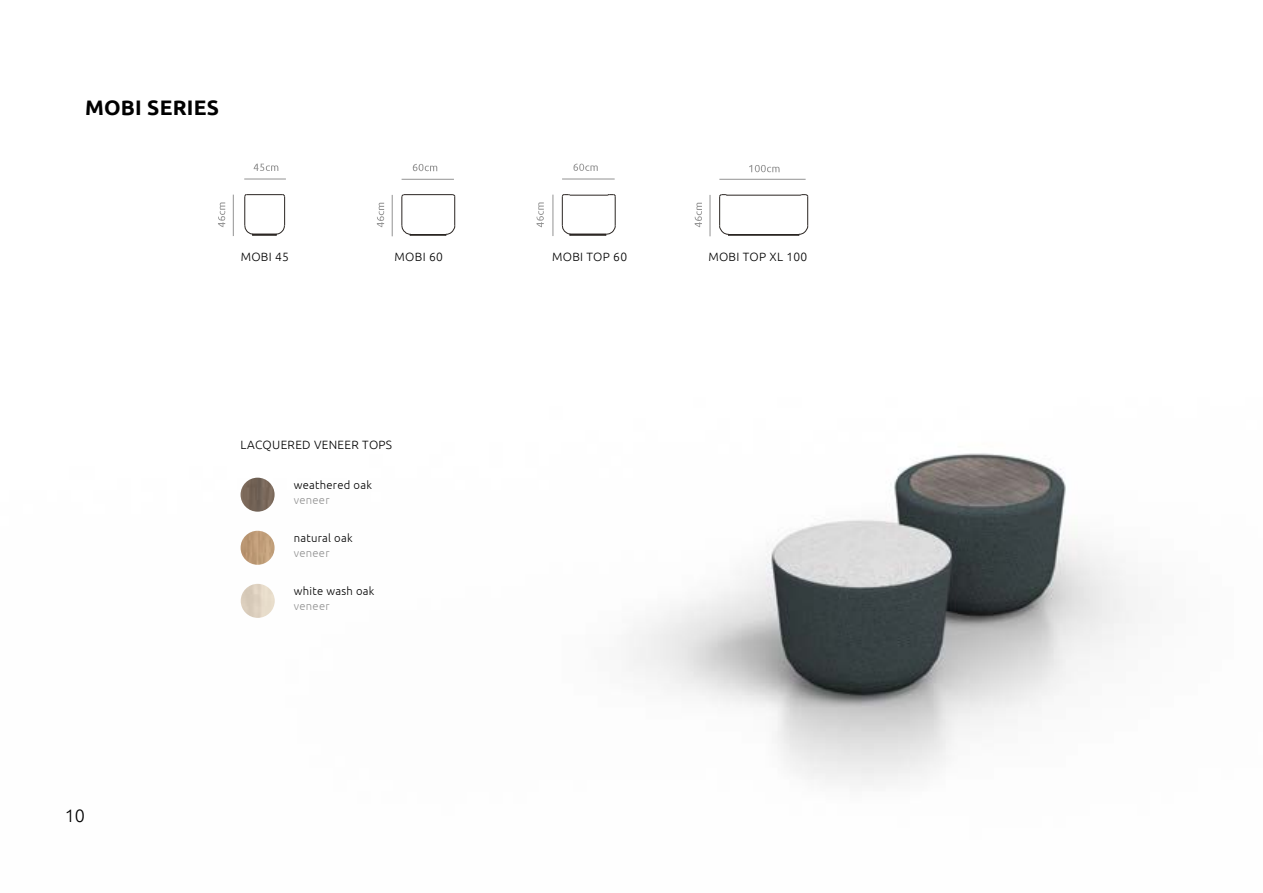
<style>
.page{position:relative;width:1263px;height:893px;background:#fff}
.page>*{position:absolute;margin:0;border:0;box-sizing:border-box;transform-origin:0 0}
.t1{font:700 21px "Ubuntu";letter-spacing:.01em;color:#000}
.t2{font:300 18px "Ubuntu";color:#000}
.t3{font:300 12px "Ubuntu";letter-spacing:.025em;color:#000}
.t4{font:300 11.25px "Ubuntu";letter-spacing:.025em;color:#000}
.t5{font:300 11.25px "Ubuntu";letter-spacing:.025em;color:#929292}
</style>
<div class="page">
<img style="left:240px;top:453px;width:898px;height:333px">
<img style="left:241px;top:478px;width:34px;height:34px;border-radius:17px">
<img style="left:241px;top:531px;width:34px;height:34px;border-radius:17px">
<img style="left:241px;top:584px;width:34px;height:34px;border-radius:17px">
<svg style="left:244px;top:194px;width:41px;height:41px"></svg>
<div style="left:252px;top:234px;width:25px;height:2px;border:1px solid #2a2522"></div>
<hr style="left:233px;top:195px;width:1px;height:41px;background:#929292">
<svg style="left:218px;top:202px;width:7px;height:25px"></svg>
<hr style="left:244px;top:179px;width:42px;height:1px;background:#929292">
<svg style="left:254px;top:164px;width:24px;height:7px"></svg>
<hr style="left:454px;top:196px;width:1px;height:30px;background:#2a2522">
<svg style="left:401px;top:225px;width:10px;height:10px"></svg>
<svg style="left:446px;top:225px;width:9px;height:10px"></svg>
<hr style="left:401px;top:196px;width:1px;height:30px;background:#2a2522">
<hr style="left:404px;top:194px;width:49px;height:1px;background:#2a2522">
<div style="left:410px;top:234px;width:36px;height:2px;border:1px solid #2a2522"></div>
<hr style="left:392px;top:195px;width:1px;height:41px;background:#929292">
<svg style="left:377px;top:203px;width:7px;height:24px"></svg>
<hr style="left:402px;top:179px;width:52px;height:1px;background:#929292">
<svg style="left:413px;top:164px;width:24px;height:7px"></svg>
<hr style="left:570px;top:195px;width:38px;height:1px;background:#2a2522">
<svg style="left:605px;top:194px;width:11px;height:41px"></svg>
<svg style="left:561px;top:194px;width:11px;height:41px"></svg>
<div style="left:569px;top:234px;width:37px;height:2px;border:1px solid #2a2522"></div>
<hr style="left:552px;top:195px;width:1px;height:41px;background:#929292">
<svg style="left:536px;top:202px;width:8px;height:25px"></svg>
<hr style="left:562px;top:179px;width:53px;height:1px;background:#929292">
<svg style="left:573px;top:164px;width:25px;height:7px"></svg>
<hr style="left:727px;top:195px;width:73px;height:1px;background:#2a2522">
<svg style="left:719px;top:225px;width:10px;height:10px"></svg>
<svg style="left:799px;top:226px;width:9px;height:9px"></svg>
<svg style="left:799px;top:194px;width:9px;height:2px"></svg>
<hr style="left:719px;top:196px;width:1px;height:30px;background:#2a2522">
<svg style="left:719px;top:194px;width:9px;height:3px"></svg>
<hr style="left:807px;top:196px;width:1px;height:30px;background:#2a2522">
<div style="left:728px;top:234px;width:71px;height:2px;border:1px solid #2a2522"></div>
<hr style="left:710px;top:195px;width:1px;height:41px;background:#929292">
<svg style="left:695px;top:203px;width:7px;height:24px"></svg>
<hr style="left:719px;top:179px;width:87px;height:1px;background:#929292">
<svg style="left:749px;top:165px;width:30px;height:7px"></svg>
<h1 class="t1" style="left:85px;top:94px;width:135px">MOBI SERIES</h1>
<p class="t3" style="left:241px;top:250px;width:50px">MOBI 45</p>
<p class="t3" style="left:395px;top:250px;width:50px">MOBI 60</p>
<p class="t3" style="left:552px;top:250px;width:76px">MOBI TOP 60</p>
<p class="t3" style="left:708px;top:250px;width:101px">MOBI TOP XL 100</p>
<p class="t3" style="left:241px;top:437px;width:153px">LACQUERED VENEER TOPS</p>
<p class="t4" style="left:294px;top:478px;width:80px">weathered oak</p>
<p class="t5" style="left:294px;top:493px;width:37px">veneer</p>
<p class="t4" style="left:294px;top:531px;width:60px">natural oak</p>
<p class="t5" style="left:294px;top:546px;width:37px">veneer</p>
<p class="t4" style="left:294px;top:584px;width:82px">white wash oak</p>
<p class="t5" style="left:294px;top:599px;width:37px">veneer</p>
<h2 class="t2" style="left:65px;top:805px;width:22px">10</h2>
</div>
